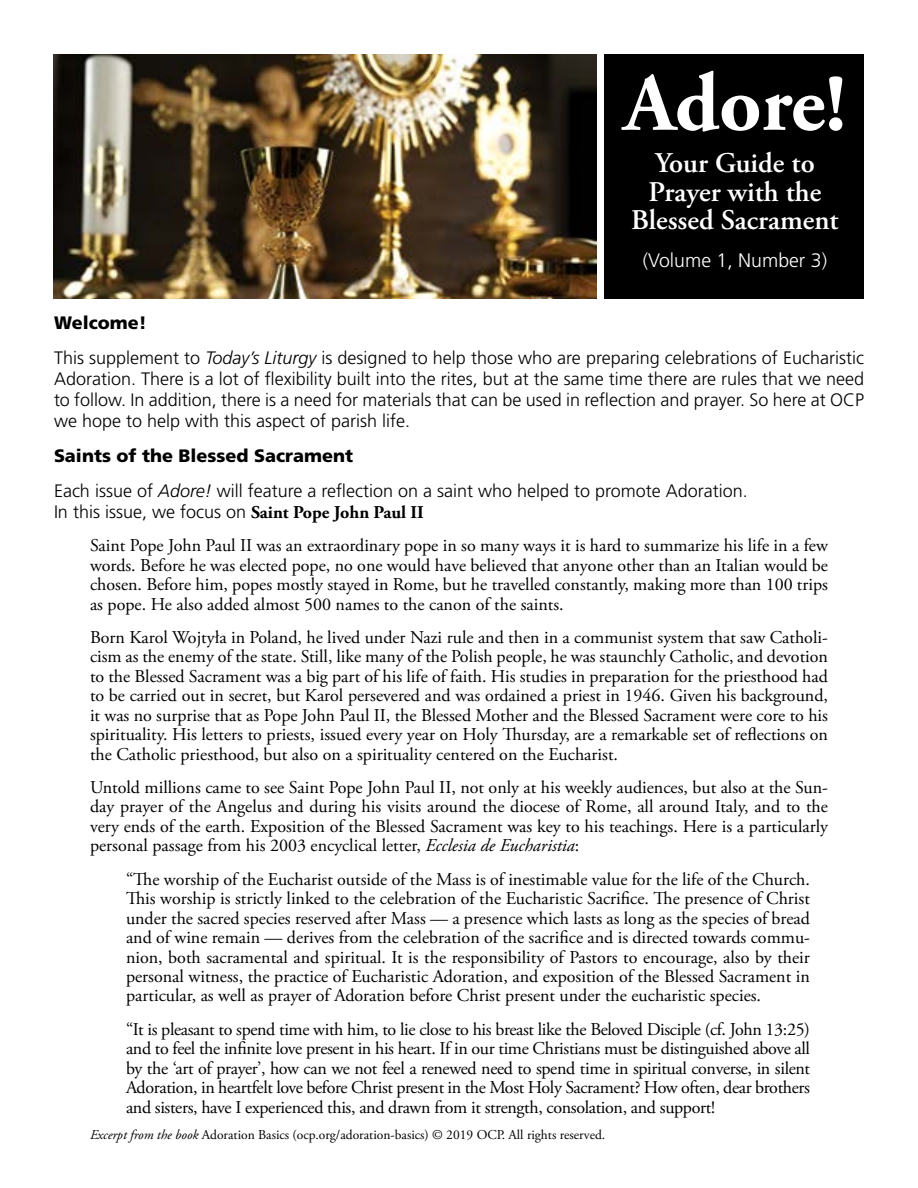
<style>
.page{position:relative;width:918px;height:1188px;background:#fff}
.page>*{position:absolute;margin:0;border:0;box-sizing:border-box;transform-origin:0 0}
.t1{font:700 82.5px "Adobe Garamond Pro";letter-spacing:-.005em;color:#fff}
.t2{font:600 28.5px/28.5px "Adobe Garamond Pro";color:#fff;text-align:center}
.t3{font:300 19.5px "Frutiger LT Std";color:#fff}
.t4{font:18px/19.4px "Adobe Garamond Pro";color:#000;text-align:justify}
.t5{font:300 18px/21px "Frutiger";color:#000;text-align:justify}
.t6{font:900 18px "Frutiger LT Std";color:#000}
.t7{font:13.5px "Adobe Garamond Pro";color:#000}
.s1{font-style:italic}
.s2{font-family:"Adobe Garamond Pro";font-weight:700}
</style>
<div class="page">
<img style="left:54px;top:54px;width:543px;height:244px">
<div style="left:604px;top:54px;width:260px;height:244px;background:#000"></div>
<h1 class="t1" style="left:624px;top:56px;width:224px">Adore!</h1>
<h2 class="t2" style="left:631px;top:149px;width:209px">Your Guide to<br>Prayer with the<br>Blessed Sacrament</h2>
<p class="t3" style="left:643px;top:250px;width:186px">(Volume 1, Number 3)</p>
<p class="t6" style="left:54px;top:311px;width:94px">Welcome!</p>
<p class="t5" style="left:54px;top:347px;width:812px">This supplement to <span class="s1">Today’s Liturgy</span> is designed to help those who are preparing celebrations of Eucharistic Adoration. There is a lot of flexibility built into the rites, but at the same time there are rules that we need to follow. In addition, there is a need for materials that can be used in reflection and prayer. So here at OCP we hope to help with this aspect of parish life.</p>
<p class="t6" style="left:54px;top:445px;width:301px">Saints of the Blessed Sacrament</p>
<p class="t5" style="left:54px;top:480px;width:695px">Each issue of <span class="s1">Adore!</span> will feature a reflection on a saint who helped to promote Adoration.<br>In this issue, we focus on <span class="s2">Saint Pope John Paul II</span></p>
<p class="t4" style="left:90px;top:537px;width:740px">Saint Pope John Paul II was an extraordinary pope in so many ways it is hard to summarize his life in a few words. Before he was elected pope, no one would have believed that anyone other than an Italian would be chosen. Before him, popes mostly stayed in Rome, but he travelled constantly, making more than 100 trips as pope. He also added almost 500 names to the canon of the saints.</p>
<p class="t4" style="left:90px;top:628px;width:740px">Born Karol Wojtyła in Poland, he lived under Nazi rule and then in a communist system that saw Catholi&shy;cism as the enemy of the state. Still, like many of the Polish people, he was staunchly Catholic, and devotion to the Blessed Sacrament was a big part of his life of faith. His studies in preparation for the priesthood had to be carried out in secret, but Karol persevered and was ordained a priest in 1946. Given his background, it was no surprise that as Pope John Paul II, the Blessed Mother and the Blessed Sacrament were core to his spirituality. His letters to priests, issued every year on Holy Thursday, are a remarkable set of reflections on the Catholic priesthood, but also on a spirituality centered on the Eucharist.</p>
<p class="t4" style="left:90px;top:778px;width:740px">Untold millions came to see Saint Pope John Paul II, not only at his weekly audiences, but also at the Sun&shy;day prayer of the Angelus and during his visits around the diocese of Rome, all around Italy, and to the very ends of the earth. Exposition of the Blessed Sacrament was key to his teachings. Here is a particularly personal passage from his 2003 encyclical letter, <span class="s1">Ecclesia de Eucharistia</span>:</p>
<p class="t4" style="left:126px;top:870px;width:686px">“The worship of the Eucharist outside of the Mass is of inestimable value for the life of the Church.<br>This worship is strictly linked to the celebration of the Eucharistic Sacrifice. The presence of Christ under the sacred species reserved after Mass — a presence which lasts as long as the species of bread and of wine remain — derives from the celebration of the sacrifice and is directed towards commu&shy;nion, both sacramental and spiritual. It is the responsibility of Pastors to encourage, also by their personal witness, the practice of Eucharistic Adoration, and exposition of the Blessed Sacrament in particular, as well as prayer of Adoration before Christ present under the eucharistic species.</p>
<p class="t4" style="left:126px;top:1020px;width:686px">“It is pleasant to spend time with him, to lie close to his breast like the Beloved Disciple (cf. John 13:25) and to feel the infinite love present in his heart. If in our time Christians must be distinguished above all by the ‘art of prayer’, how can we not feel a renewed need to spend time in spiritual converse, in silent Adoration, in heartfelt love before Christ present in the Most Holy Sacrament? How often, dear brothers and sisters, have I experienced this, and drawn from it strength, consolation, and support!</p>
<p class="t7" style="left:90px;top:1126px;width:517px"><span class="s1">Excerpt from the book</span> Adoration Basics (ocp.org/adoration-basics) © 2019 OCP. All rights reserved.</p>
</div>
